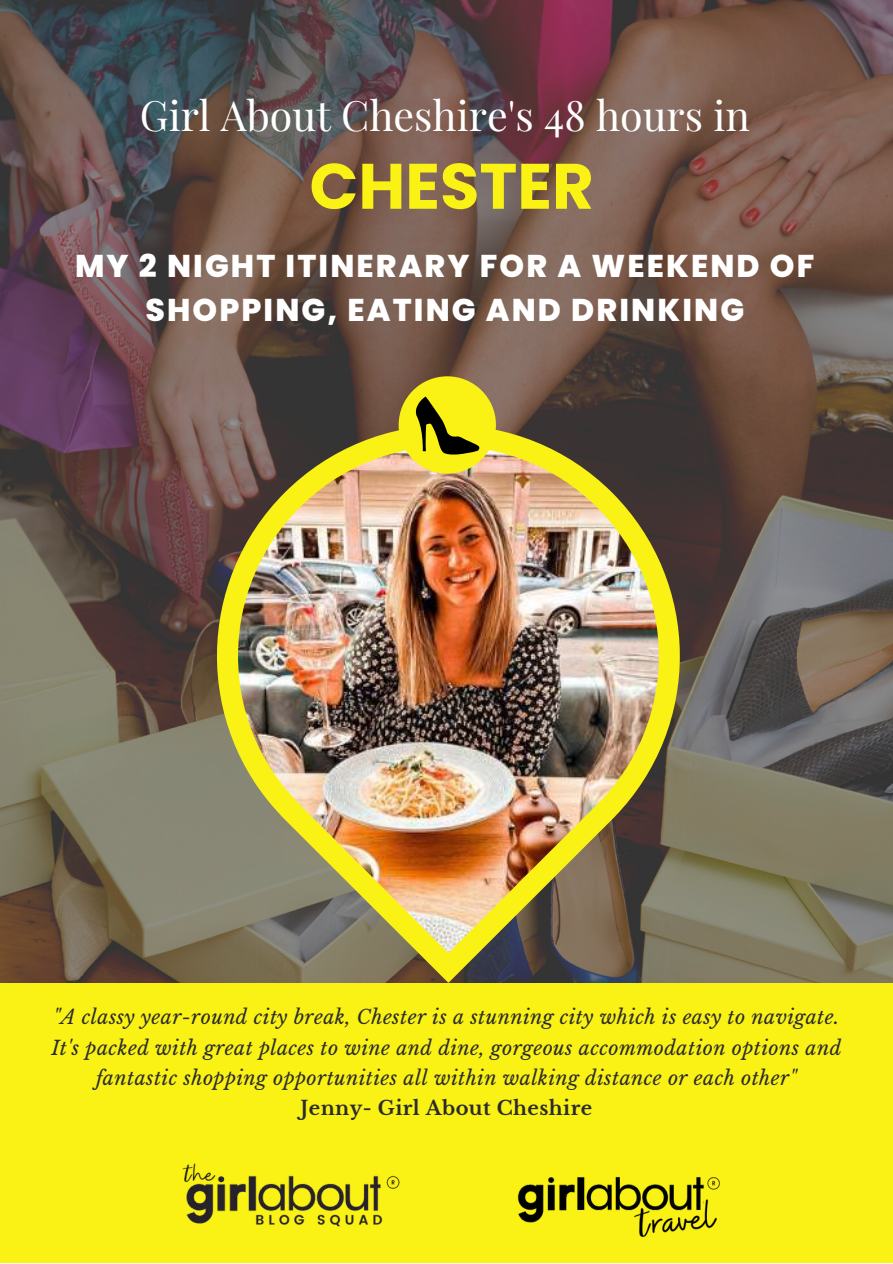
<style>
.page{position:relative;width:893px;height:1264px;background:#fff}
.page>*{position:absolute;margin:0;border:0;box-sizing:border-box;transform-origin:0 0}
.t1{font:700 64.05px "Poppins";color:#faf115}
.t2{font:41.1px "Playfair Display";color:#fff}
.t3{font:800 31.5px/43.8px "Poppins";letter-spacing:.065em;color:#fff;text-align:center}
.t4{font:italic 19.5px/30.3px "Libre Baskerville";letter-spacing:.02em;color:#2a2b2c;text-align:center}
.t5{font:700 19.5px "Libre Baskerville";letter-spacing:.02em;color:#2a2b2c}
</style>
<div class="page">
<img style="left:0;top:0;width:892px;height:983px">
<img style="left:217px;top:425px;width:462px;height:557px">
<div style="left:0;top:983px;width:892px;height:279px;background:#faf115"></div>
<img style="left:517px;top:1177px;width:203px;height:60px">
<img style="left:182px;top:1163px;width:218px;height:64px">
<div style="left:398px;top:376px;width:98px;height:97px;background:#faf115;border-radius:50%"></div>
<svg style="left:415px;top:396px;width:64px;height:59px"></svg>
<h2 class="t2" style="left:140px;top:84px;width:611px">Girl About Cheshire's 48 hours in</h2>
<h1 class="t1" style="left:309px;top:149px;width:286px">CHESTER</h1>
<h3 class="t3" style="left:75px;top:245px;width:740px">MY 2 NIGHT ITINERARY FOR A WEEKEND OF<br>SHOPPING, EATING AND DRINKING</h3>
<p class="t4" style="left:51px;top:1002px;width:791px">"A classy year-round city break, Chester is a stunning city which is easy to navigate.<br>It's packed with great places to wine and dine, gorgeous accommodation options and fantastic shopping opportunities all within walking distance or each other"</p>
<p class="t5" style="left:300px;top:1096px;width:293px">Jenny- Girl About Cheshire</p>
</div>
